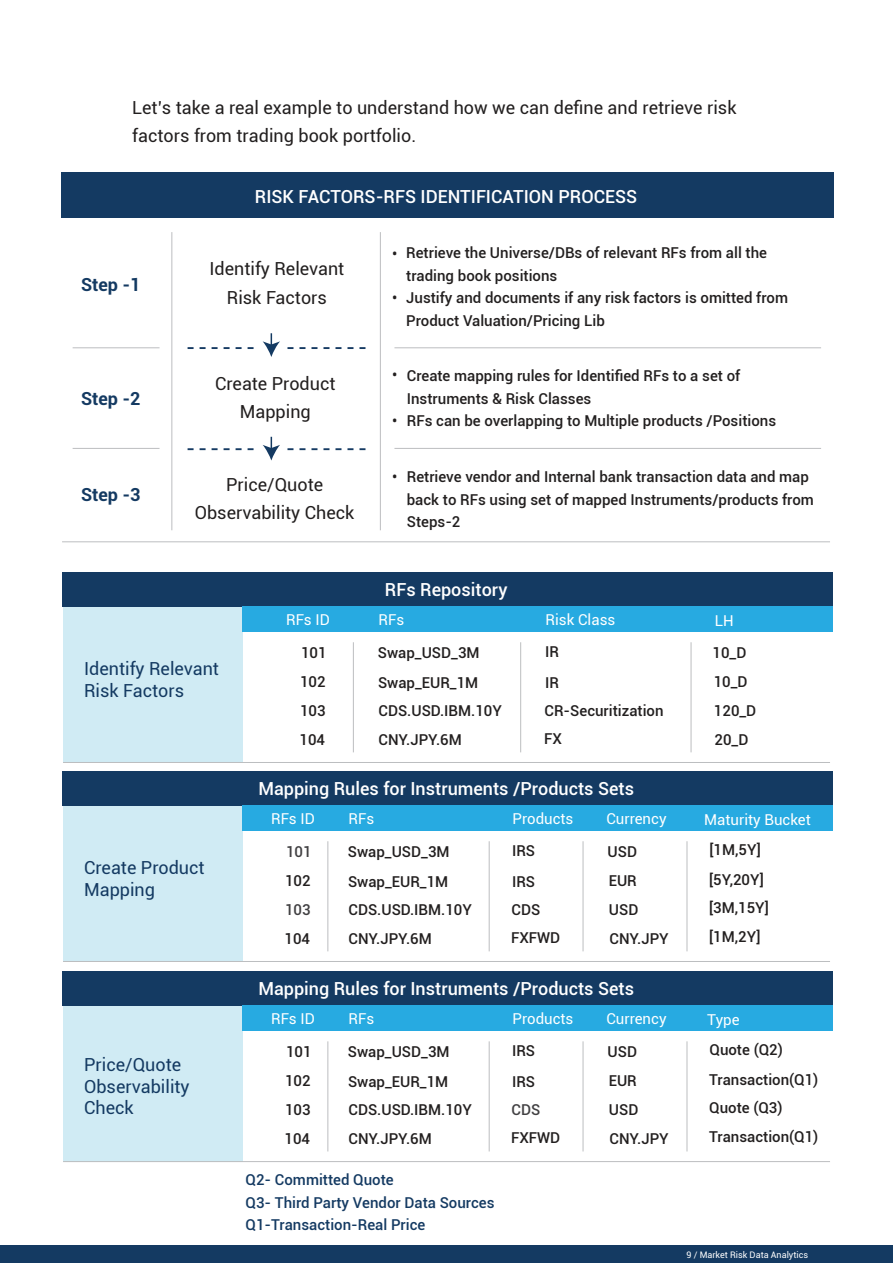
<style>
.page{position:relative;width:893px;height:1263px;background:#fff}
.page>*{position:absolute;margin:0;border:0;box-sizing:border-box;transform-origin:0 0}
.t1{font:18px/28.5px "Roboto";color:#221f1f;text-align:center}
.t2{font:500 18px "Roboto";color:#fff}
.t3{font:18px/21.6px "Roboto";color:#143a62}
.t4{font:700 18px "Roboto";color:#143a62}
.t5{font:500 15px/29px "Roboto";color:#221f1f}
.t6{font:15px "Roboto";color:#fff}
.t7{font:500 15px/22.5px "Roboto";color:#143a62}
.t8{font:500 15px "Roboto";color:#414042}
.t9{font:9px "Roboto";color:#fff}
</style>
<div class="page">
<div style="left:0;top:1245px;width:893px;height:18px;background:#143a62"></div>
<div style="left:61px;top:173px;width:773px;height:45px;background:#143a62"></div>
<svg style="left:263px;top:333px;width:17px;height:24px"></svg>
<svg style="left:263px;top:437px;width:17px;height:23px"></svg>
<hr style="left:171px;top:232px;width:1px;height:298px;background:#bcbec0">
<hr style="left:380px;top:232px;width:1px;height:298px;background:#bcbec0">
<hr style="left:62px;top:541px;width:768px;height:1px;background:#bcbec0">
<hr style="left:394px;top:448px;width:427px;height:1px;background:#bcbec0">
<hr style="left:394px;top:347px;width:427px;height:1px;background:#bcbec0">
<hr style="left:73px;top:448px;width:87px;height:1px;background:#bcbec0">
<hr style="left:73px;top:347px;width:87px;height:1px;background:#bcbec0">
<svg style="left:188px;top:347px;width:66px;height:2px"></svg>
<svg style="left:188px;top:448px;width:66px;height:2px"></svg>
<svg style="left:287px;top:347px;width:79px;height:2px"></svg>
<svg style="left:287px;top:448px;width:79px;height:2px"></svg>
<div style="left:63px;top:606px;width:180px;height:156px;background:#d0ebf4"></div>
<hr style="left:353px;top:642px;width:1px;height:110px;background:#bcbec0">
<hr style="left:520px;top:642px;width:1px;height:110px;background:#bcbec0">
<hr style="left:691px;top:642px;width:1px;height:110px;background:#bcbec0">
<hr style="left:63px;top:762px;width:767px;height:1px;background:#bcbec0">
<div style="left:63px;top:572px;width:770px;height:34px;background:#143a62"></div>
<div style="left:243px;top:606px;width:590px;height:26px;background:#27aae1"></div>
<div style="left:63px;top:805px;width:180px;height:156px;background:#d0ebf4"></div>
<hr style="left:327px;top:841px;width:1px;height:110px;background:#bcbec0">
<hr style="left:489px;top:841px;width:1px;height:110px;background:#bcbec0">
<hr style="left:583px;top:841px;width:1px;height:110px;background:#bcbec0">
<hr style="left:687px;top:841px;width:1px;height:110px;background:#bcbec0">
<hr style="left:63px;top:961px;width:767px;height:1px;background:#bcbec0">
<div style="left:63px;top:771px;width:770px;height:34px;background:#143a62"></div>
<div style="left:243px;top:805px;width:590px;height:26px;background:#27aae1"></div>
<div style="left:63px;top:1005px;width:180px;height:156px;background:#d0ebf4"></div>
<hr style="left:327px;top:1041px;width:1px;height:110px;background:#bcbec0">
<hr style="left:489px;top:1041px;width:1px;height:110px;background:#bcbec0">
<hr style="left:583px;top:1041px;width:1px;height:110px;background:#bcbec0">
<hr style="left:687px;top:1041px;width:1px;height:110px;background:#bcbec0">
<hr style="left:63px;top:1161px;width:767px;height:1px;background:#bcbec0">
<div style="left:63px;top:971px;width:770px;height:35px;background:#143a62"></div>
<div style="left:243px;top:1005px;width:590px;height:26px;background:#27aae1"></div>
<p class="t1" style="left:132px;top:92px;width:606px;text-align:left">Let’s take a real example to understand how we can define and retrieve risk factors from trading book portfolio.</p>
<p class="t4" style="left:81px;top:272px;width:61px">Step -1</p>
<p class="t4" style="left:81px;top:386px;width:61px">Step -2</p>
<p class="t4" style="left:81px;top:481px;width:61px">Step -3</p>
<p class="t2" style="left:255px;top:184px;width:384px">RISK FACTORS-RFS IDENTIFICATION PROCESS</p>
<p class="t1" style="left:209px;top:254px;width:136px">Identify Relevant<br>Risk Factors</p>
<p class="t1" style="left:215px;top:368px;width:122px">Create Product<br>Mapping</p>
<p class="t1" style="left:195px;top:469px;width:161px">Price/Quote<br>Observability Check</p>
<p class="t5" style="left:392px;top:238px;width:7px">•</p>
<p class="t5" style="left:392px;top:282px;width:7px">•</p>
<p class="t5" style="left:406px;top:241px;width:383px;line-height:22.5px">Retrieve the Universe/DBs of relevant RFs from all the trading book positions<br>Justify and documents if any risk factors is omitted from Product Valuation/Pricing Lib</p>
<p class="t5" style="left:392px;top:359px;width:7px">•</p>
<p class="t5" style="left:392px;top:406px;width:7px">•</p>
<p class="t5" style="left:407px;top:364px;width:371px;line-height:22.5px">Create mapping rules for Identified RFs to a set of<br>Instruments &amp; Risk Classes<br>RFs can be overlapping to Multiple products /Positions</p>
<p class="t5" style="left:392px;top:461px;width:7px">•</p>
<p class="t5" style="left:407px;top:465px;width:409px;line-height:22.5px">Retrieve vendor and Internal bank transaction data and map back to RFs using set of mapped Instruments/products from<br>Steps-2</p>
<p class="t2" style="left:385px;top:576px;width:124px">RFs Repository</p>
<p class="t6" style="left:286px;top:609px;width:45px">RFs ID</p>
<p class="t6" style="left:379px;top:609px;width:27px">RFs</p>
<p class="t6" style="left:545px;top:609px;width:71px">Risk Class</p>
<p class="t6" style="left:715px;top:610px;width:20px">LH</p>
<p class="t3" style="left:84px;top:657px;width:136px">Identify Relevant<br>Risk Factors</p>
<p class="t3" style="left:84px;top:856px;width:122px">Create Product<br>Mapping</p>
<p class="t5" style="left:299px;top:638px;width:29px;text-align:justify">101<br>102<br>103<br>104</p>
<p class="t5" style="left:378px;top:636px;width:103px;line-height:30.3px">Swap_USD_3M<br>Swap_EUR_1M</p>
<p class="t5" style="left:378px;top:696px;width:125px">CDS.USD.IBM.10Y<br>CNY.JPY.6M</p>
<p class="t5" style="left:545px;top:636px;width:15px;line-height:31px">IR<br>IR</p>
<p class="t5" style="left:544px;top:696px;width:121px;line-height:28px">CR-Securitization<br>FX</p>
<p class="t5" style="left:713px;top:637px;width:45px">10_D<br>10_D<br>120_D<br>20_D</p>
<p class="t2" style="left:258px;top:775px;width:377px">Mapping Rules for Instruments /Products Sets</p>
<p class="t6" style="left:271px;top:808px;width:45px">RFs ID</p>
<p class="t6" style="left:349px;top:808px;width:27px">RFs</p>
<p class="t6" style="left:512px;top:808px;width:62px">Products</p>
<p class="t6" style="left:606px;top:808px;width:62px">Currency</p>
<p class="t6" style="left:704px;top:809px;width:108px">Maturity Bucket</p>
<p class="t5" style="left:709px;top:834px;width:61px">[1M,5Y] [5Y,20Y] [3M,15Y] [1M,2Y]</p>
<p class="t5" style="left:512px;top:835px;width:25px;line-height:31px">IRS<br>IRS</p>
<p class="t5" style="left:511px;top:895px;width:51px;line-height:28px">CDS<br>FXFWD</p>
<p class="t5" style="left:348px;top:835px;width:103px;line-height:30.3px">Swap_USD_3M<br>Swap_EUR_1M</p>
<p class="t5" style="left:348px;top:895px;width:125px">CDS.USD.IBM.10Y<br>CNY.JPY.6M</p>
<p class="t5" style="left:608px;top:836px;width:63px">USD<br>EUR<br>USD<br>CNY.JPY</p>
<p class="t8" style="left:286px;top:841px;width:27px">101</p>
<p class="t5" style="left:285px;top:866px;width:27px">102</p>
<p class="t8" style="left:285px;top:899px;width:27px">103</p>
<p class="t5" style="left:284px;top:924px;width:27px">104</p>
<p class="t2" style="left:258px;top:975px;width:377px">Mapping Rules for Instruments /Products Sets</p>
<p class="t6" style="left:271px;top:1008px;width:45px">RFs ID</p>
<p class="t6" style="left:349px;top:1008px;width:27px">RFs</p>
<p class="t6" style="left:512px;top:1008px;width:62px">Products</p>
<p class="t6" style="left:606px;top:1008px;width:62px">Currency</p>
<p class="t6" style="left:707px;top:1009px;width:34px">Type</p>
<p class="t5" style="left:709px;top:1034px;width:111px">Quote (Q2)<br>Transaction(Q1)<br>Quote (Q3)<br>Transaction(Q1)</p>
<p class="t7" style="left:245px;top:1168px;width:251px">Q2- Committed Quote<br>Q3- Third Party Vendor Data Sources<br>Q1-Transaction-Real Price</p>
<p class="t5" style="left:512px;top:1035px;width:25px;line-height:31px">IRS<br>IRS</p>
<p class="t8" style="left:511px;top:1099px;width:30px">CDS</p>
<p class="t5" style="left:511px;top:1123px;width:51px">FXFWD</p>
<p class="t3" style="left:84px;top:1053px;width:107px">Price/Quote<br>Observability<br>Check</p>
<p class="t5" style="left:284px;top:1037px;width:29px;text-align:justify">101<br>102<br>103<br>104</p>
<p class="t5" style="left:348px;top:1035px;width:103px;line-height:30.3px">Swap_USD_3M<br>Swap_EUR_1M</p>
<p class="t5" style="left:608px;top:1036px;width:63px">USD<br>EUR<br>USD<br>CNY.JPY</p>
<p class="t5" style="left:348px;top:1095px;width:125px">CDS.USD.IBM.10Y<br>CNY.JPY.6M</p>
<p class="t9" style="left:686px;top:1248px;width:123px">9 / Market Risk Data Analytics</p>
</div>
